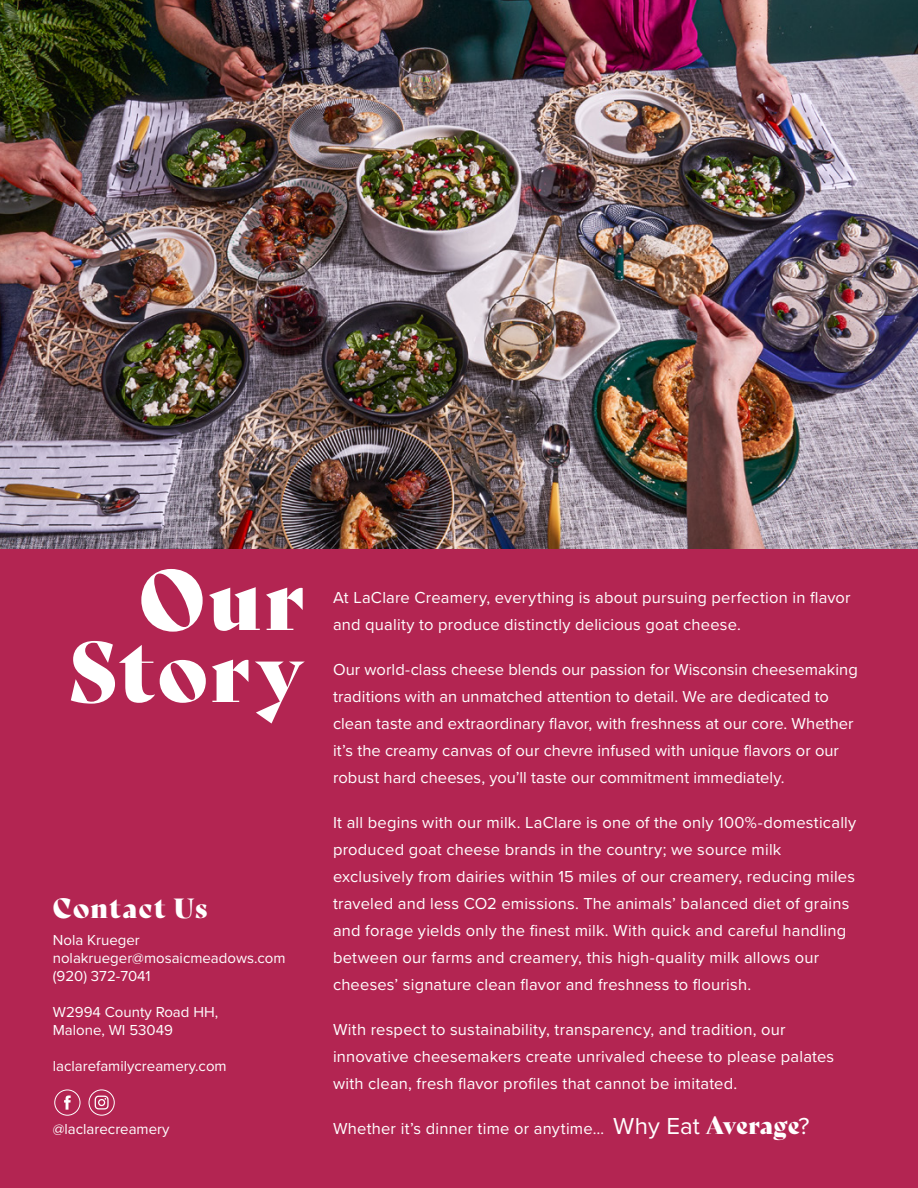
<style>
.page{position:relative;width:918px;height:1188px;background:#fff}
.page>*{position:absolute;margin:0;border:0;box-sizing:border-box;transform-origin:0 0}
.t1{font:82.5px/72px "Bely Display";letter-spacing:.035em;color:#fff;text-align:right}
.t2{font:27px "Bely Display";letter-spacing:.035em;color:#fff}
.t3{font:16.5px/27px "Proxima Nova";letter-spacing:.01em;color:#fff}
.t4{font:15px "Proxima Nova";color:#fff}
.s1{font-size:24px}
.s2{font-family:"Bely Display";font-size:24px}
</style>
<div class="page">
<div style="left:0;top:531px;width:918px;height:657px;background:#b32552"></div>
<div style="left:55px;top:1090px;width:25px;height:25px;border:1px solid #fff;border-radius:50%"></div>
<svg style="left:64px;top:1096px;width:7px;height:14px"></svg>
<div style="left:89px;top:1090px;width:26px;height:25px;border:1px solid #fff;border-radius:50%"></div>
<svg style="left:95px;top:1096px;width:14px;height:14px"></svg>
<img style="left:0;top:0;width:917px;height:549px">
<p class="t1" style="left:68px;top:557px;width:238px">Our<br>Story</p>
<p class="t2" style="left:53px;top:886px;width:156px">Contact Us</p>
<p class="t4" style="left:53px;top:929px;width:89px">Nola Krueger</p>
<p class="t4" style="left:53px;top:947px;width:234px">nolakrueger@mosaicmeadows.com</p>
<p class="t4" style="left:53px;top:965px;width:99px">(920) 372-7041</p>
<p class="t4" style="left:53px;top:1001px;width:167px">W2994 County Road HH,</p>
<p class="t4" style="left:53px;top:1019px;width:122px">Malone, WI 53049</p>
<p class="t4" style="left:53px;top:1055px;width:175px">laclarefamilycreamery.com</p>
<p class="t4" style="left:53px;top:1118px;width:118px">@laclarecreamery</p>
<p class="t3" style="left:333px;top:583px;width:519px">At LaClare Creamery, everything is about pursuing perfection in flavor and quality to produce distinctly delicious goat cheese.</p>
<p class="t3" style="left:333px;top:655px;width:526px">Our world-class cheese blends our passion for Wisconsin cheesemaking traditions with an unmatched attention to detail. We are dedicated to clean taste and extraordinary flavor, with freshness at our core. Whether it’s the creamy canvas of our chevre infused with unique flavors or our robust hard cheeses, you’ll taste our commitment immediately.</p>
<p class="t3" style="left:333px;top:808px;width:525px">It all begins with our milk. LaClare is one of the only 100%-domestically produced goat cheese brands in the country; we source milk exclusively from dairies within 15 miles of our creamery, reducing miles traveled and less CO2 emissions. The animals’ balanced diet of grains and forage yields only the finest milk. With quick and careful handling between our farms and creamery, this high-quality milk allows our cheeses’ signature clean flavor and freshness to flourish.</p>
<p class="t3" style="left:333px;top:1015px;width:503px">With respect to sustainability, transparency, and tradition, our innovative cheesemakers create unrivaled cheese to please palates with clean, fresh flavor profiles that cannot be imitated.</p>
<p class="t3" style="left:333px;top:1114px;width:478px">Whether it’s dinner time or anytime… <span class="s1">Why Eat</span> <span class="s2">Average</span><span class="s1">?</span></p>
</div>
